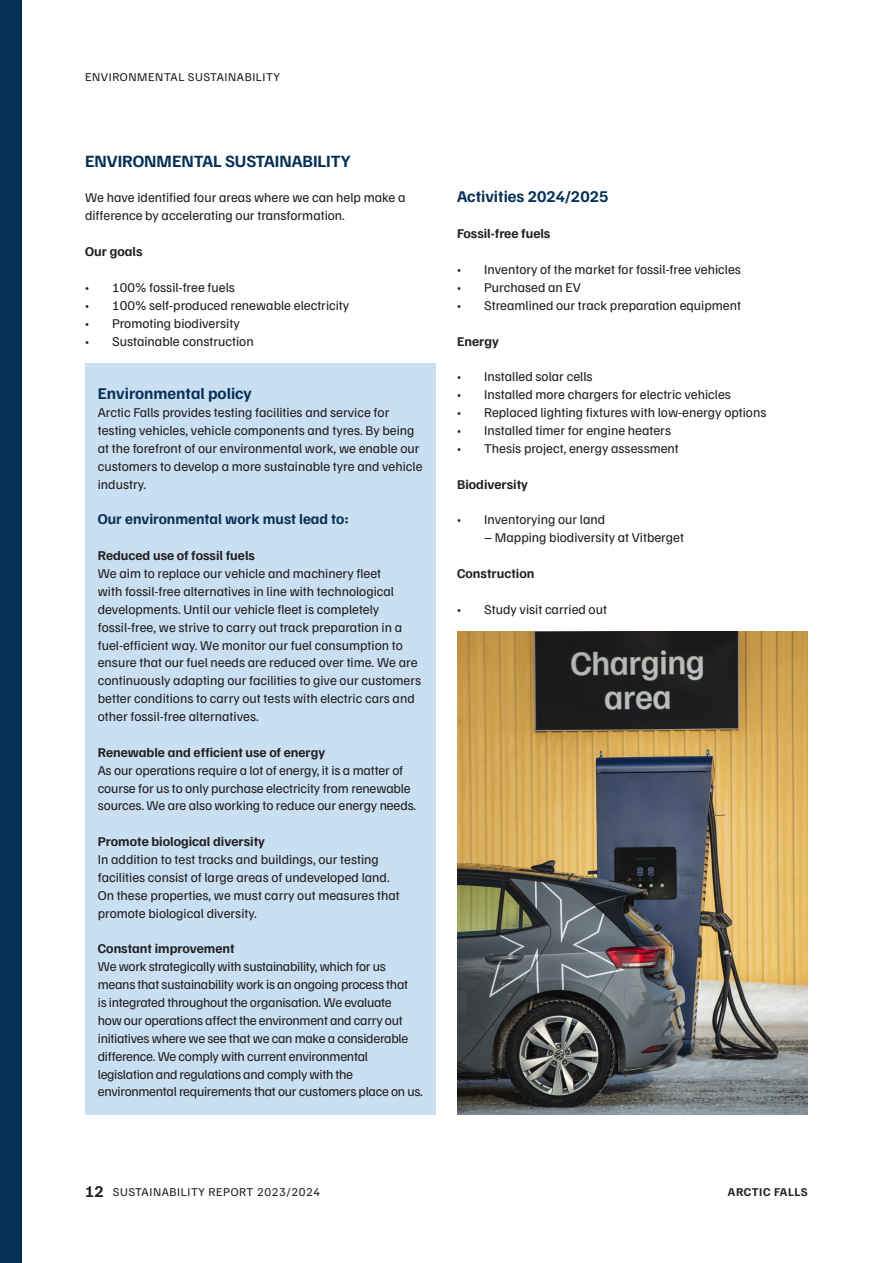
<style>
.page{position:relative;width:893px;height:1263px;background:#fff}
.page>*{position:absolute;margin:0;border:0;box-sizing:border-box;transform-origin:0 0}
.t1{font:700 17.25px "Familjen Grotesk";color:#063056}
.t2{font:700 16.5px "Familjen Grotesk";color:#063056}
.t3{font:700 15px "Familjen Grotesk";color:#063056}
.t4{font:13.5px/17.9px "Familjen Grotesk";color:#231f20}
.t5{font:13.5px/17.9px "Familjen Grotesk";letter-spacing:-.02em;color:#231f20}
.t6{font:700 13.5px "Familjen Grotesk";color:#231f20}
.t7{font:12px "Familjen Grotesk";letter-spacing:.05em;color:#231f20}
.t8{font:700 12px "Familjen Grotesk";letter-spacing:.05em;color:#231f20}
.s1{font-weight:700;font-size:16.5px}
</style>
<div class="page">
<div style="left:0;top:0;width:21px;height:1263px;background:#063056"></div>
<div style="left:85px;top:363px;width:351px;height:751px;background:#c9dff2"></div>
<img style="left:457px;top:632px;width:351px;height:482px">
<p class="t7" style="left:85px;top:69px;width:196px">ENVIRONMENTAL SUSTAINABILITY</p>
<p class="t1" style="left:85px;top:149px;width:267px">ENVIRONMENTAL SUSTAINABILITY</p>
<p class="t4" style="left:85px;top:188px;width:322px">We have identified four areas where we can help make a difference by accelerating our transformation.</p>
<p class="t6" style="left:85px;top:242px;width:59px">Our goals</p>
<p class="t4" style="left:85px;top:278px;width:151px">• 100% fossil-free fuels</p>
<p class="t4" style="left:85px;top:296px;width:266px">• 100% self-produced renewable electricity</p>
<p class="t4" style="left:85px;top:313px;width:156px">• Promoting biodiversity</p>
<p class="t4" style="left:85px;top:331px;width:170px">• Sustainable construction</p>
<p class="t2" style="left:98px;top:382px;width:155px">Environmental policy</p>
<p class="t4" style="left:98px;top:403px;width:326px">Arctic Falls provides testing facilities and service for testing vehicles, vehicle components and tyres. By being at the forefront of our environmental work, we enable our customers to develop a more sustainable tyre and vehicle industry.</p>
<p class="t3" style="left:98px;top:509px;width:253px">Our environmental work must lead to:</p>
<p class="t6" style="left:98px;top:546px;width:159px">Reduced use of fossil fuels</p>
<p class="t4" style="left:98px;top:564px;width:325px">We aim to replace our vehicle and machinery fleet<br>with fossil-free alternatives in line with technological developments. Until our vehicle fleet is completely fossil-free, we strive to carry out track preparation in a fuel-efficient way. We monitor our fuel consumption to ensure that our fuel needs are reduced over time. We are continuously adapting our facilities to give our customers better conditions to carry out tests with electric cars and other fossil-free alternatives.</p>
<p class="t6" style="left:98px;top:743px;width:229px">Renewable and efficient use of energy</p>
<p class="t4" style="left:98px;top:760px;width:320px">As our operations require a lot of energy, it is a matter of course for us to only purchase electricity from renewable sources. We are also working to reduce our energy needs.</p>
<p class="t6" style="left:98px;top:832px;width:169px">Promote biological diversity</p>
<p class="t4" style="left:98px;top:850px;width:303px">In addition to test tracks and buildings, our testing facilities consist of large areas of undeveloped land.<br>On these properties, we must carry out measures that promote biological diversity.</p>
<p class="t6" style="left:98px;top:940px;width:138px">Constant improvement</p>
<p class="t5" style="left:98px;top:957px;width:327px">We work strategically with sustainability, which for us means that sustainability work is an ongoing process that<br>is integrated throughout the organisation. We evaluate<br>how our operations affect the environment and carry out initiatives where we see that we can make a considerable difference. We comply with current environmental legislation and regulations and comply with the environmental requirements that our customers place on us.</p>
<p class="t2" style="left:457px;top:186px;width:153px">Activities 2024/2025</p>
<p class="t6" style="left:457px;top:224px;width:95px">Fossil-free fuels</p>
<p class="t4" style="left:457px;top:260px;width:285px">• Inventory of the market for fossil-free vehicles</p>
<p class="t4" style="left:457px;top:278px;width:125px">• Purchased an EV</p>
<p class="t4" style="left:457px;top:296px;width:285px">• Streamlined our track preparation equipment</p>
<p class="t6" style="left:457px;top:332px;width:43px">Energy</p>
<p class="t4" style="left:457px;top:367px;width:137px">• Installed solar cells</p>
<p class="t4" style="left:457px;top:385px;width:275px">• Installed more chargers for electric vehicles</p>
<p class="t4" style="left:457px;top:403px;width:311px">• Replaced lighting fixtures with low-energy options</p>
<p class="t4" style="left:457px;top:421px;width:215px">• Installed timer for engine heaters</p>
<p class="t4" style="left:457px;top:439px;width:223px">• Thesis project, energy assessment</p>
<p class="t6" style="left:457px;top:475px;width:72px">Biodiversity</p>
<p class="t4" style="left:457px;top:510px;width:150px">• Inventorying our land</p>
<p class="t4" style="left:484px;top:528px;width:201px">– Mapping biodiversity at Vitberget</p>
<p class="t6" style="left:457px;top:564px;width:79px">Construction</p>
<p class="t4" style="left:457px;top:599px;width:151px">• Study visit carried out</p>
<p class="t7" style="left:85px;top:1184px;width:237px"><span class="s1">12</span> SUSTAINABILITY REPORT 2023/2024</p>
<p class="t8" style="left:728px;top:1183px;width:81px">ARCTIC FALLS</p>
</div>
